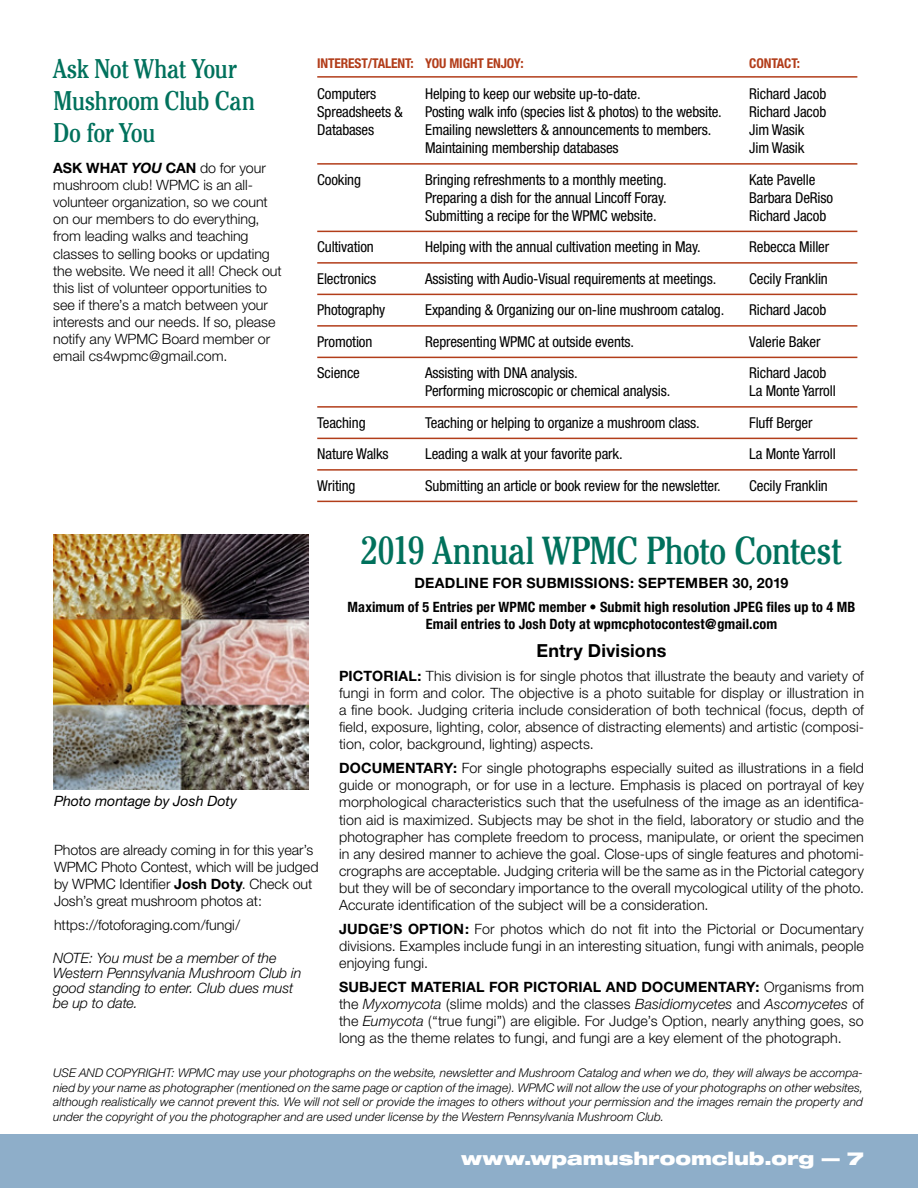
<style>
.page{position:relative;width:918px;height:1188px;background:#fff}
.page>*{position:absolute;margin:0;border:0;box-sizing:border-box;transform-origin:0 0}
.t1{font:condensed 39px "Cheltenham Std";letter-spacing:-.02em;color:#00715c}
.t2{font:condensed 27px/32.4px "Cheltenham Std";letter-spacing:-.02em;color:#00715c}
.t3{font:900 expanded 18px "Helvetica Neue";color:#fff}
.t4{font:700 18px "Helvetica Neue";letter-spacing:.005em;color:#000}
.t5{font:condensed 15px "Helvetica Neue";letter-spacing:-.01em;color:#000}
.t6{font:300 14.25px/17.1px "Helvetica Neue";color:#000;text-align:justify}
.t7{font:700 condensed 14.25px/17.1px "Helvetica Neue";letter-spacing:.01em;color:#000;text-align:center}
.t8{font:700 14.25px "Helvetica Neue";letter-spacing:.015em;color:#000}
.t9{font:italic 300 14.25px/15px "Helvetica Neue";letter-spacing:-.005em;color:#000}
.t10{font:italic 14.25px "Helvetica Neue";color:#000}
.t11{font:700 condensed 13.5px "Helvetica Neue";letter-spacing:-.01em;color:#b23d1a}
.t12{font:italic 300 12px/14.4px "Helvetica Neue";letter-spacing:.005em;color:#000;text-align:justify}
.s1{font-style:italic}
.s2{font-weight:700}
</style>
<div class="page">
<div style="left:0;top:1134px;width:918px;height:54px;background:#8eaec9"></div>
<img style="left:53px;top:535px;width:255px;height:255px">
<hr style="left:317px;top:76px;width:540px;height:2px;background:#b23d1a">
<hr style="left:317px;top:163px;width:540px;height:2px;background:#b23d1a">
<hr style="left:317px;top:231px;width:540px;height:1px;background:#b23d1a">
<hr style="left:317px;top:262px;width:540px;height:2px;background:#b23d1a">
<hr style="left:317px;top:294px;width:540px;height:1px;background:#b23d1a">
<hr style="left:317px;top:325px;width:540px;height:2px;background:#b23d1a">
<hr style="left:317px;top:357px;width:540px;height:1px;background:#b23d1a">
<hr style="left:317px;top:406px;width:540px;height:2px;background:#b23d1a">
<hr style="left:317px;top:438px;width:540px;height:1px;background:#b23d1a">
<hr style="left:317px;top:469px;width:540px;height:2px;background:#b23d1a">
<hr style="left:317px;top:501px;width:540px;height:1px;background:#b23d1a">
<h2 class="t2" style="left:53px;top:52px;width:204px">Ask Not What Your<br>Mushroom Club Can<br>Do for You</h2>
<p class="t8" style="left:53px;top:159px;width:124px">ASK WHAT <span class="s1">YOU</span> CAN</p>
<p class="t6" style="left:53px;top:159px;width:230px;text-align:left;text-indent:147px">do for your mushroom club! WPMC is an all&shy;volunteer organization, so we count on our members to do everything, from leading walks and teaching classes to selling books or updating the website. We need it all! Check out this list of volunteer opportunities to see if there’s a match between your interests and our needs. If so, please notify any WPMC Board member or email cs4wpmc@gmail.com.</p>
<p class="t11" style="left:317px;top:55px;width:208px">Interest/TALENT: You Might Enjoy:</p>
<p class="t11" style="left:749px;top:55px;width:52px">Contact:</p>
<p class="t5" style="left:317px;top:85px;width:61px">Computers</p>
<p class="t5" style="left:425px;top:85px;width:217px">Helping to keep our website up-to-date.</p>
<p class="t5" style="left:749px;top:85px;width:79px">Richard Jacob</p>
<p class="t5" style="left:317px;top:103px;width:87px">Spreadsheets &amp;</p>
<p class="t5" style="left:425px;top:103px;width:298px">Posting walk info (species list &amp; photos) to the website.</p>
<p class="t5" style="left:749px;top:103px;width:79px">Richard Jacob</p>
<p class="t5" style="left:317px;top:121px;width:58px">Databases</p>
<p class="t5" style="left:425px;top:121px;width:288px">Emailing newsletters &amp; announcements to members.</p>
<p class="t5" style="left:749px;top:121px;width:57px">Jim Wasik</p>
<p class="t5" style="left:425px;top:139px;width:195px">Maintaining membership databases</p>
<p class="t5" style="left:749px;top:139px;width:57px">Jim Wasik</p>
<p class="t5" style="left:317px;top:171px;width:45px">Cooking</p>
<p class="t5" style="left:425px;top:171px;width:243px">Bringing refreshments to a monthly meeting.</p>
<p class="t5" style="left:749px;top:171px;width:68px">Kate Pavelle</p>
<p class="t5" style="left:425px;top:189px;width:243px">Preparing a dish for the annual Lincoff Foray.</p>
<p class="t5" style="left:749px;top:189px;width:85px">Barbara DeRiso</p>
<p class="t5" style="left:425px;top:207px;width:233px">Submitting a recipe for the WPMC website.</p>
<p class="t5" style="left:749px;top:207px;width:79px">Richard Jacob</p>
<p class="t5" style="left:317px;top:238px;width:58px">Cultivation</p>
<p class="t5" style="left:425px;top:238px;width:277px">Helping with the annual cultivation meeting in May.</p>
<p class="t5" style="left:749px;top:238px;width:81px">Rebecca Miller</p>
<p class="t5" style="left:317px;top:270px;width:61px">Electronics</p>
<p class="t5" style="left:425px;top:270px;width:293px">Assisting with Audio-Visual requirements at meetings.</p>
<p class="t5" style="left:749px;top:270px;width:80px">Cecily Franklin</p>
<p class="t5" style="left:317px;top:301px;width:70px">Photography</p>
<p class="t5" style="left:425px;top:301px;width:301px">Expanding &amp; Organizing our on-line mushroom catalog.</p>
<p class="t5" style="left:749px;top:301px;width:79px">Richard Jacob</p>
<p class="t5" style="left:317px;top:333px;width:57px">Promotion</p>
<p class="t5" style="left:425px;top:333px;width:210px">Representing WPMC at outside events.</p>
<p class="t5" style="left:749px;top:333px;width:73px">Valerie Baker</p>
<p class="t5" style="left:317px;top:364px;width:44px">Science</p>
<p class="t5" style="left:425px;top:364px;width:154px">Assisting with DNA analysis.</p>
<p class="t5" style="left:749px;top:364px;width:79px">Richard Jacob</p>
<p class="t5" style="left:425px;top:382px;width:247px">Performing microscopic or chemical analysis.</p>
<p class="t5" style="left:749px;top:382px;width:88px">La Monte Yarroll</p>
<p class="t5" style="left:317px;top:414px;width:50px">Teaching</p>
<p class="t5" style="left:425px;top:414px;width:276px">Teaching or helping to organize a mushroom class.</p>
<p class="t5" style="left:749px;top:414px;width:65px">Fluff Berger</p>
<p class="t5" style="left:317px;top:445px;width:73px">Nature Walks</p>
<p class="t5" style="left:425px;top:445px;width:199px">Leading a walk at your favorite park.</p>
<p class="t5" style="left:749px;top:445px;width:88px">La Monte Yarroll</p>
<p class="t5" style="left:317px;top:477px;width:40px">Writing</p>
<p class="t5" style="left:425px;top:477px;width:297px">Submitting an article or book review for the newsletter.</p>
<p class="t5" style="left:749px;top:477px;width:80px">Cecily Franklin</p>
<p class="t10" style="left:54px;top:793px;width:185px">Photo montage by Josh Doty</p>
<p class="t6" style="left:54px;top:841px;width:266px;text-align:left">Photos are already coming in for this year’s WPMC Photo Contest, which will be judged by WPMC Identifier <span class="s2">JOSH DOTY</span>. Check out Josh’s great mushroom photos at:</p>
<p class="t6" style="left:54px;top:916px;width:188px">https://fotoforaging.com/fungi/</p>
<p class="t9" style="left:53px;top:950px;width:250px">NOTE: You must be a member of the<br>Western Pennsylvania Mushroom Club in good standing to enter. Club dues must be up to date.</p>
<h1 class="t1" style="left:361px;top:527px;width:482px">2019 Annual WPMC Photo Contest</h1>
<p class="t8" style="left:415px;top:574px;width:21px">DEADLINE</p>
<p class="t8" style="left:493px;top:574px;width:156px">FOR SU BMISSIONS: SEP</p>
<p class="t8" style="left:667px;top:574px;width:123px">TEM BER 30, 2019</p>
<p class="t7" style="left:348px;top:598px;width:509px">Maximum of 5 Entries per WPMC member • Submit high resolution JPEG files up to 4 MB<br>Email entries to Josh Doty at wpmcphotocontest@gmail.com</p>
<p class="t4" style="left:537px;top:640px;width:131px">ENTRY DIVISIONS</p>
<p class="t8" style="left:339px;top:667px;width:54px">PICTORIAL</p>
<p class="t6" style="left:339px;top:667px;width:526px;text-indent:79px"><span class="s2">:</span> This division is for single photos that illustrate the beauty and variety of fungi in form and color. The objective is a photo suitable for display or illustration in a fine book. Judging criteria include consideration of both technical (focus, depth of field, exposure, lighting, color, absence of distracting elements) and artistic (composi&shy;tion, color, background, lighting) aspects.</p>
<p class="t8" style="left:339px;top:759px;width:34px">DOCUMEN</p>
<p class="t8" style="left:416px;top:759px;width:19px">TARY</p>
<p class="t6" style="left:339px;top:759px;width:526px;text-indent:114px"><span class="s2">:</span> For single photographs especially suited as illustrations in a field guide or monograph, or for use in a lecture. Emphasis is placed on portrayal of key morphological characteristics such that the usefulness of the image as an identifica&shy;tion aid is maximized. Subjects may be shot in the field, laboratory or studio and the photographer has complete freedom to process, manipulate, or orient the specimen in any desired manner to achieve the goal. Close-ups of single features and photomi&shy;crographs are acceptable. Judging criteria will be the same as in the Pictorial category but they will be of secondary importance to the overall mycological utility of the photo.<br>Accurate identification of the subject will be a consideration.</p>
<p class="t6" style="left:339px;top:920px;width:526px"><span class="s2">JUDGE’S OPTION :</span> For photos which do not fit into the Pictorial or Documentary divisions. Examples include fungi in an interesting situation, fungi with animals, people enjoying fungi.</p>
<p class="t8" style="left:339px;top:978px;width:41px">SU BJEC</p>
<p class="t8" style="left:398px;top:978px;width:54px">T MATERIAL</p>
<p class="t8" style="left:489px;top:978px;width:88px">FOR PICTORIAL</p>
<p class="t8" style="left:606px;top:978px;width:12px">AND</p>
<p class="t8" style="left:642px;top:978px;width:34px">DOCUMEN</p>
<p class="t8" style="left:718px;top:978px;width:19px">TARY</p>
<p class="t6" style="left:339px;top:978px;width:526px;text-indent:417px"><span class="s2">:</span> Organisms from the <span class="s1">Myxomycota</span> (slime molds) and the classes <span class="s1">Basidiomycetes</span> and <span class="s1">Ascomycetes</span> of the <span class="s1">Eumycota</span> (“true fungi”) are eligible. For Judge’s Option, nearly anything goes, so long as the theme relates to fungi, and fungi are a key element of the photograph.</p>
<p class="t12" style="left:53px;top:1066px;width:812px;text-indent:104px">ht: WPMC may use your photographs on the website, newsletter and Mushroom Catalog and when we do, they will always be accompa&shy;nied by your name as photographer (mentioned on the same page or caption of the image). WPMC will not allow the use of your photographs on other websites, although realistically we cannot prevent this. We will not sell or provide the images to others without your permission and the images remain the property and under the copyright of you the photographer and are used under license by the Western Pennsylvania Mushroom Club.</p>
<p class="t12" style="left:53px;top:1066px;width:62px">Use and copyrig</p>
<p class="t3" style="left:461px;top:1147px;width:404px">www.wpamushroomclub.org — 7</p>
</div>
